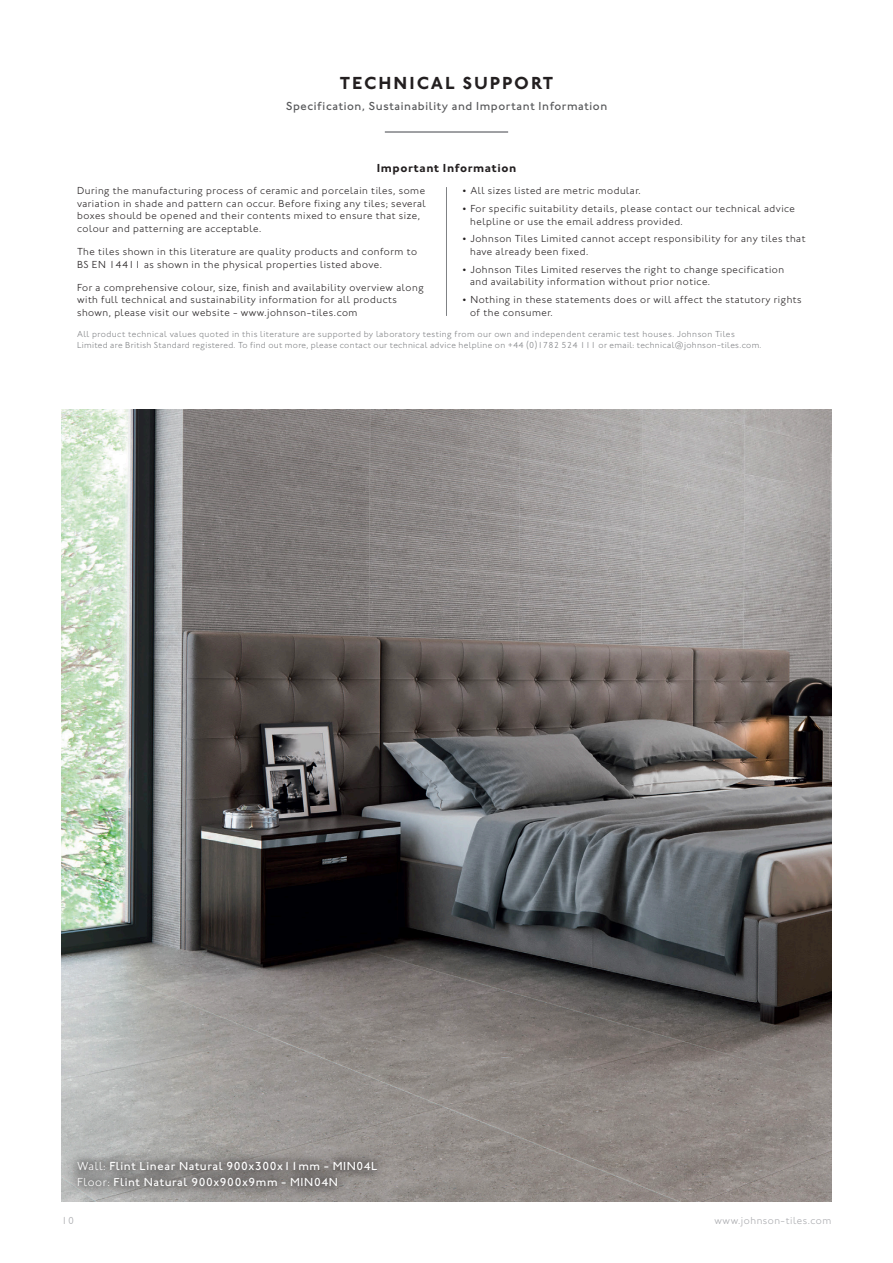
<style>
.page{position:relative;width:893px;height:1263px;background:#fff}
.page>*{position:absolute;margin:0;border:0;box-sizing:border-box;transform-origin:0 0}
.t1{font:700 18px "Johnston ITC Std";letter-spacing:.11em;color:#231f20}
.t2{font:500 12px "Johnston ITC Std";letter-spacing:.05em;color:#fff}
.t3{font:500 12px "Johnston ITC Std";letter-spacing:.05em;color:#57585a}
.t4{font:700 12px "Johnston ITC Std";letter-spacing:.05em;color:#231f20}
.t5{font:300 10.5px/12.6px "Johnston ITC Std";letter-spacing:.05em;color:#231f20}
.t6{font:300 10.5px "Johnston ITC Std";letter-spacing:.05em;color:#a8a9ad}
.t7{font:300 9px "Johnston ITC Std";letter-spacing:.035em;color:#808285}
.s1{font-weight:300}
</style>
<div class="page">
<hr style="left:385px;top:131px;width:123px;height:2px;background:#808285">
<hr style="left:446px;top:187px;width:1px;height:129px;background:#808285">
<img style="left:62px;top:410px;width:769px;height:791px">
<svg style="left:66px;top:1182px;width:282px;height:15px;background:#93908f"></svg>
<svg style="left:66px;top:1151px;width:322px;height:31px;background:#8b8887"></svg>
<p class="t1" style="left:340px;top:72px;width:215px">TECHNICAL SUPPORT</p>
<p class="t3" style="left:286px;top:99px;width:323px">Specification, Sustainability and Important Information</p>
<p class="t4" style="left:377px;top:160px;width:141px">Important Information</p>
<p class="t5" style="left:77px;top:184px;width:350px">During the manufacturing process of ceramic and porcelain tiles, some variation in shade and pattern can occur. Before fixing any tiles; several boxes should be opened and their contents mixed to ensure that size, colour and patterning are acceptable.</p>
<p class="t5" style="left:77px;top:245px;width:341px">The tiles shown in this literature are quality products and conform to<br>BS EN 14411 as shown in the physical properties listed above.</p>
<p class="t5" style="left:77px;top:281px;width:348px">For a comprehensive colour, size, finish and availability overview along with full technical and sustainability information for all products shown, please visit our website - www.johnson-tiles.com</p>
<p class="t5" style="left:462px;top:184px;width:180px">• All sizes listed are metric modular.</p>
<p class="t5" style="left:462px;top:202px;width:335px">• For specific suitability details, please contact our technical advice</p>
<p class="t5" style="left:470px;top:215px;width:214px">helpline or use the email address provided.</p>
<p class="t5" style="left:462px;top:233px;width:345px">• Johnson Tiles Limited cannot accept responsibility for any tiles that</p>
<p class="t5" style="left:470px;top:245px;width:120px">have already been fixed.</p>
<p class="t5" style="left:462px;top:263px;width:324px">• Johnson Tiles Limited reserves the right to change specification</p>
<p class="t5" style="left:470px;top:276px;width:242px">and availability information without prior notice.</p>
<p class="t5" style="left:462px;top:294px;width:341px">• Nothing in these statements does or will affect the statutory rights</p>
<p class="t5" style="left:470px;top:306px;width:84px">of the consumer.</p>
<p class="t7" style="left:77px;top:329px;width:659px">All product technical values quoted in this literature are supported by laboratory testing from our own and independent ceramic test houses. Johnson Tiles</p>
<p class="t7" style="left:77px;top:340px;width:686px">Limited are British Standard registered. To find out more, please contact our technical advice helpline on +44 (0)1782 524 111 or email: technical@johnson-tiles.com.</p>
<p class="t2" style="left:77px;top:1159px;width:302px"><span class="s1">Wall:</span> Flint Linear Natural 900x300x11mm - MIN04L</p>
<p class="t2" style="left:77px;top:1175px;width:262px"><span class="s1">Floor:</span> Flint Natural 900x900x9mm - MIN04N</p>
<p class="t6" style="left:62px;top:1214px;width:14px">10</p>
<p class="t6" style="left:715px;top:1214px;width:118px">www.johnson-tiles.com</p>
</div>
